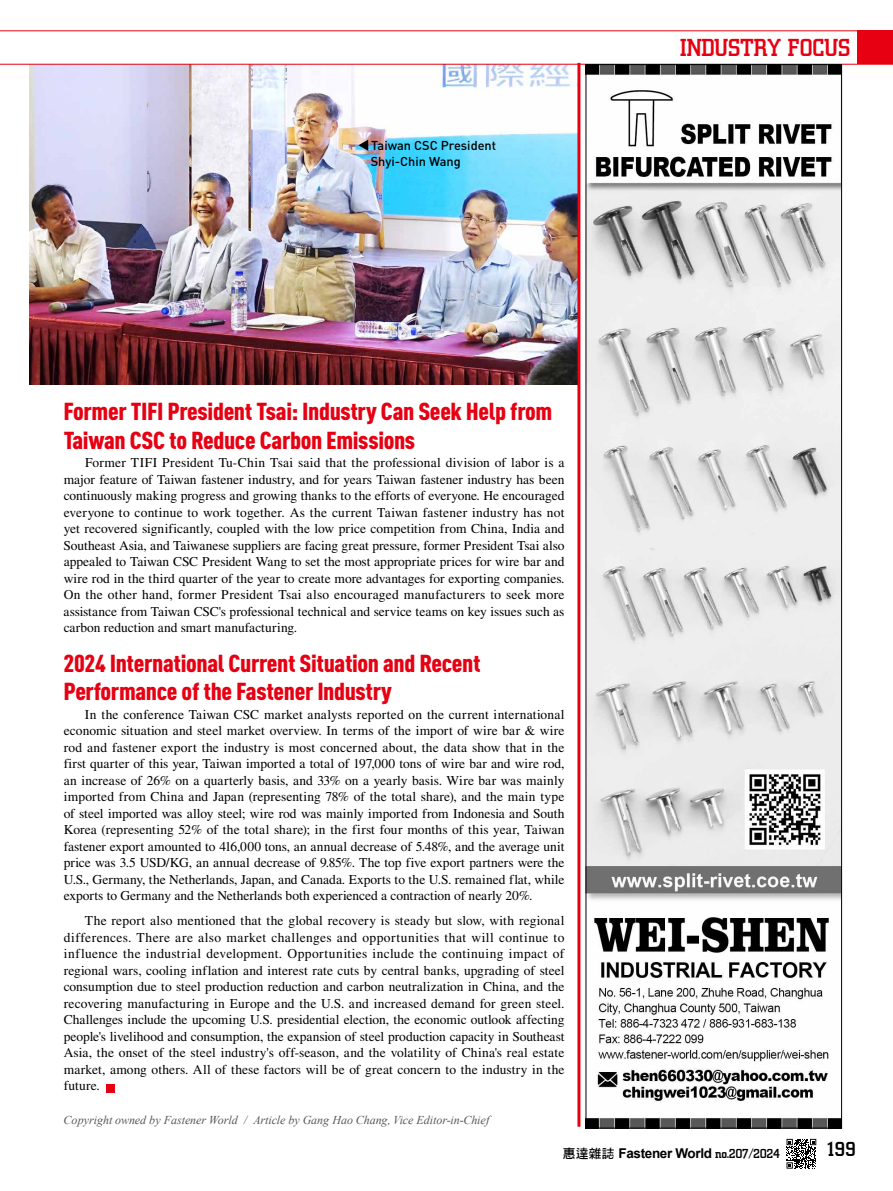
<style>
.page{position:relative;width:893px;height:1191px;background:#fff}
.page>*{position:absolute;margin:0;border:0;box-sizing:border-box;transform-origin:0 0}
.t1{font:500 25.5px "City D";letter-spacing:-.025em;color:#e60012}
.t2{font:900 24.15px/28.5px "DIN Cond";letter-spacing:-.015em;color:#e60012;scale:1.05 1}
.t3{font:500 21px "City D";color:#000}
.t4{font:13.5px/16.5px "Times LT Std";color:#000;text-align:justify}
.t5{font:700 13.5px "Arial";letter-spacing:-.025em;color:#000}
.t6{font:500 12.75px/16.5px "DIN Pro";color:#000}
.t7{font:italic 12px "Times New Roman";letter-spacing:-.005em;color:#595757}
.s1{font-family:"DF Hei Std W7";font-weight:400;font-size:12.75px}
.s2{font-family:"City D";font-weight:500}
</style>
<div class="page">
<img style="left:30px;top:65px;width:547px;height:320px">
<svg style="left:786px;top:1138px;width:30px;height:30px"></svg>
<div style="left:857px;top:31px;width:36px;height:33px;background:#e60012"></div>
<hr style="left:0;top:64px;width:893px;height:1px;background:#e60012">
<hr style="left:0;top:31px;width:893px;height:1px;background:#e60012">
<div style="left:106px;top:1083px;width:9px;height:9px;background:#e60012"></div>
<svg style="left:358px;top:139px;width:10px;height:12px"></svg>
<img style="left:588px;top:66px;width:252px;height:1060px">
<hr style="left:577px;top:63px;width:3px;height:1063px;background:#e60012">
<p class="t6" style="left:371px;top:136px;width:127px">Taiwan CSC President<br>Shyi-Chin Wang</p>
<h2 class="t2" style="left:63px;top:397px;width:467px">Former TIFI President Tsai: Industry Can Seek Help from<br>Taiwan CSC to Reduce Carbon Emissions</h2>
<p class="t4" style="left:64px;top:454px;width:502px;text-indent:21px">Former TIFI President Tu-Chin Tsai said that the professional division of labor is a major feature of Taiwan fastener industry, and for years Taiwan fastener industry has been continuously making progress and growing thanks to the efforts of everyone. He encouraged everyone to continue to work together. As the current Taiwan fastener industry has not yet recovered significantly, coupled with the low price competition from China, India and Southeast Asia, and Taiwanese suppliers are facing great pressure, former President Tsai also appealed to Taiwan CSC President Wang to set the most appropriate prices for wire bar and wire rod in the third quarter of the year to create more advantages for exporting companies.<br>On the other hand, former President Tsai also encouraged manufacturers to seek more assistance from Taiwan CSC's professional technical and service teams on key issues such as carbon reduction and smart manufacturing.</p>
<h2 class="t2" style="left:63px;top:648px;width:399px">2024 International Current Situation and Recent<br>Performance of the Fastener Industry</h2>
<p class="t4" style="left:64px;top:705px;width:502px;text-indent:21px">In the conference Taiwan CSC market analysts reported on the current international economic situation and steel market overview. In terms of the import of wire bar &amp; wire rod and fastener export the industry is most concerned about, the data show that in the first quarter of this year, Taiwan imported a total of 197,000 tons of wire bar and wire rod, an increase of 26% on a quarterly basis, and 33% on a yearly basis. Wire bar was mainly imported from China and Japan (representing 78% of the total share), and the main type of steel imported was alloy steel; wire rod was mainly imported from Indonesia and South Korea (representing 52% of the total share); in the first four months of this year, Taiwan fastener export amounted to 416,000 tons, an annual decrease of 5.48%, and the average unit price was 3.5 USD/KG, an annual decrease of 9.85%. The top five export partners were the U.S., Germany, the Netherlands, Japan, and Canada. Exports to the U.S. remained flat, while exports to Germany and the Netherlands both experienced a contraction of nearly 20%.</p>
<p class="t4" style="left:64px;top:912px;width:502px;text-indent:21px">The report also mentioned that the global recovery is steady but slow, with regional differences. There are also market challenges and opportunities that will continue to influence the industrial development. Opportunities include the continuing impact of regional wars, cooling inflation and interest rate cuts by central banks, upgrading of steel consumption due to steel production reduction and carbon neutralization in China, and the recovering manufacturing in Europe and the U.S. and increased demand for green steel.<br>Challenges include the upcoming U.S. presidential election, the economic outlook affecting people's livelihood and consumption, the expansion of steel production capacity in Southeast Asia, the onset of the steel industry's off-season, and the volatility of China's real estate market, among others. All of these factors will be of great concern to the industry in the future.</p>
<p class="t7" style="left:64px;top:1111px;width:427px">Copyright owned by Fastener World / Article by Gang Hao Chang, Vice Editor-in-Chief</p>
<h1 class="t1" style="left:680px;top:34px;width:172px">INDUSTRY FOCUS</h1>
<p class="t5" style="left:563px;top:1143px;width:219px"><span class="s1">惠達雜誌</span> Fastener World <span class="s2">no.207/2024</span></p>
<h3 class="t3" style="left:827px;top:1138px;width:30px">199</h3>
</div>
